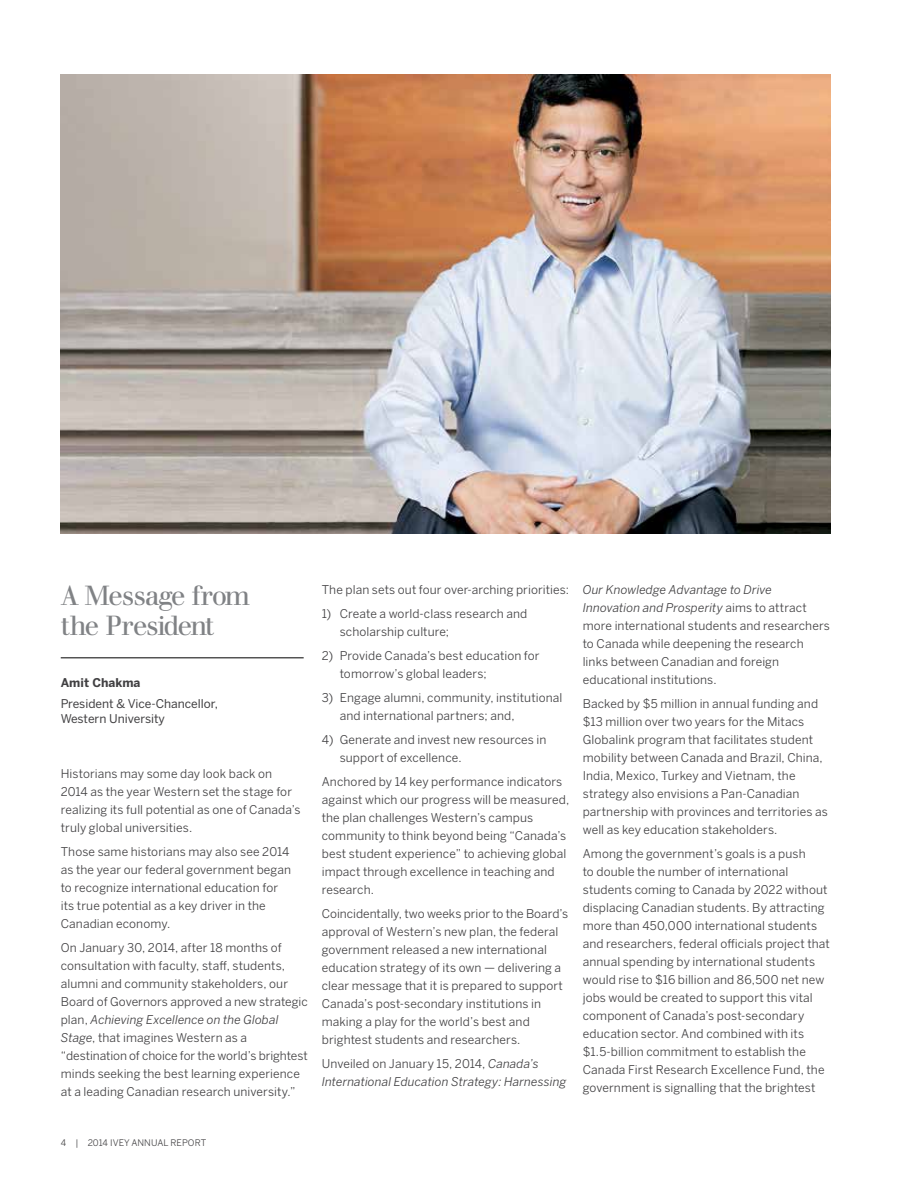
<style>
.page{position:relative;width:918px;height:1188px;background:#fff}
.page>*{position:absolute;margin:0;border:0;box-sizing:border-box;transform-origin:0 0}
.t1{font:27px/30px "Walbaum";letter-spacing:-.05em;color:#808285}
.t2{font:12px/18px "Benton Sans";letter-spacing:.01em;color:#414042}
.t3{font:italic 12px/18px "Benton Sans";letter-spacing:.005em;color:#414042}
.t4{font:12px/14.4px "Benton Sans";color:#414042}
.t5{font:700 12px "Benton Sans";color:#414042}
.t6{font:9px "Benton Sans";letter-spacing:.01em;color:#414042}
.s1{font-style:italic}
.s2{font-style:normal}
</style>
<div class="page">
<img style="left:61px;top:74px;width:769px;height:459px">
<hr style="left:61px;top:658px;width:243px;height:1px;background:#000">
<h1 class="t1" style="left:61px;top:581px;width:191px">A Message from the President</h1>
<p class="t5" style="left:61px;top:676px;width:81px">Amit Chakma</p>
<p class="t4" style="left:61px;top:697px;width:159px">President &amp; Vice-Chancellor,<br>Western University</p>
<p class="t2" style="left:61px;top:765px;width:241px">Historians may some day look back on 2014 as the year Western set the stage for realizing its full potential as one of Canada’s truly global universities.</p>
<p class="t2" style="left:61px;top:843px;width:232px">Those same historians may also see 2014 as the year our federal government began to recognize international education for its true potential as a key driver in the Canadian economy.</p>
<p class="t2" style="left:61px;top:939px;width:249px">On January 30, 2014, after 18 months of consultation with faculty, staff, students, alumni and community stakeholders, our Board of Governors approved a new strategic plan, <span class="s1">Achieving Excellence on the Global Stage</span>, that imagines Western as a “destination of choice for the world’s brightest minds seeking the best learning experience at a leading Canadian research university.”</p>
<p class="t2" style="left:322px;top:580px;width:249px">The plan sets out four over-arching priorities:</p>
<p class="t2" style="left:340px;top:604px;width:189px;text-indent:-18px">1) Create a world-class research and scholarship culture;</p>
<p class="t2" style="left:340px;top:646px;width:201px;text-indent:-18px">2) Provide Canada’s best education for tomorrow’s global leaders;</p>
<p class="t2" style="left:340px;top:688px;width:224px;text-indent:-18px">3) Engage alumni, community, institutional and international partners; and,</p>
<p class="t2" style="left:340px;top:730px;width:208px;text-indent:-18px">4) Generate and invest new resources in support of excellence.</p>
<p class="t2" style="left:322px;top:772px;width:249px">Anchored by 14 key performance indicators against which our progress will be measured, the plan challenges Western’s campus community to think beyond being “Canada’s best student experience” to achieving global impact through excellence in teaching and research.</p>
<p class="t2" style="left:322px;top:904px;width:248px">Coincidentally, two weeks prior to the Board’s approval of Western’s new plan, the federal government released a new international education strategy of its own — delivering a clear message that it is prepared to support Canada’s post-secondary institutions in making a play for the world’s best and brightest students and researchers.</p>
<p class="t3" style="left:322px;top:1054px;width:246px"><span class="s2">Unveiled on January 15, 2014,</span> Canada’s<br>International Education Strategy: Harnessing</p>
<p class="t2" style="left:583px;top:580px;width:249px"><span class="s1">Our Knowledge Advantage to Drive Innovation and Prosperity</span> aims to attract more international students and researchers to Canada while deepening the research links between Canadian and foreign educational institutions.</p>
<p class="t2" style="left:583px;top:694px;width:247px">Backed by $5 million in annual funding and $13 million over two years for the Mitacs Globalink program that facilitates student mobility between Canada and Brazil, China, India, Mexico, Turkey and Vietnam, the strategy also envisions a Pan-Canadian partnership with provinces and territories as well as key education stakeholders.</p>
<p class="t2" style="left:583px;top:844px;width:249px">Among the government’s goals is a push<br>to double the number of international students coming to Canada by 2022 without displacing Canadian students. By attracting more than 450,000 international students and researchers, federal officials project that annual spending by international students would rise to $16 billion and 86,500 net new jobs would be created to support this vital component of Canada’s post-secondary education sector. And combined with its $1.5-billion commitment to establish the Canada First Research Excellence Fund, the government is signalling that the brightest</p>
<p class="t6" style="left:61px;top:1138px;width:147px">4 | 2014 IVEY ANNUAL REPORT</p>
</div>
